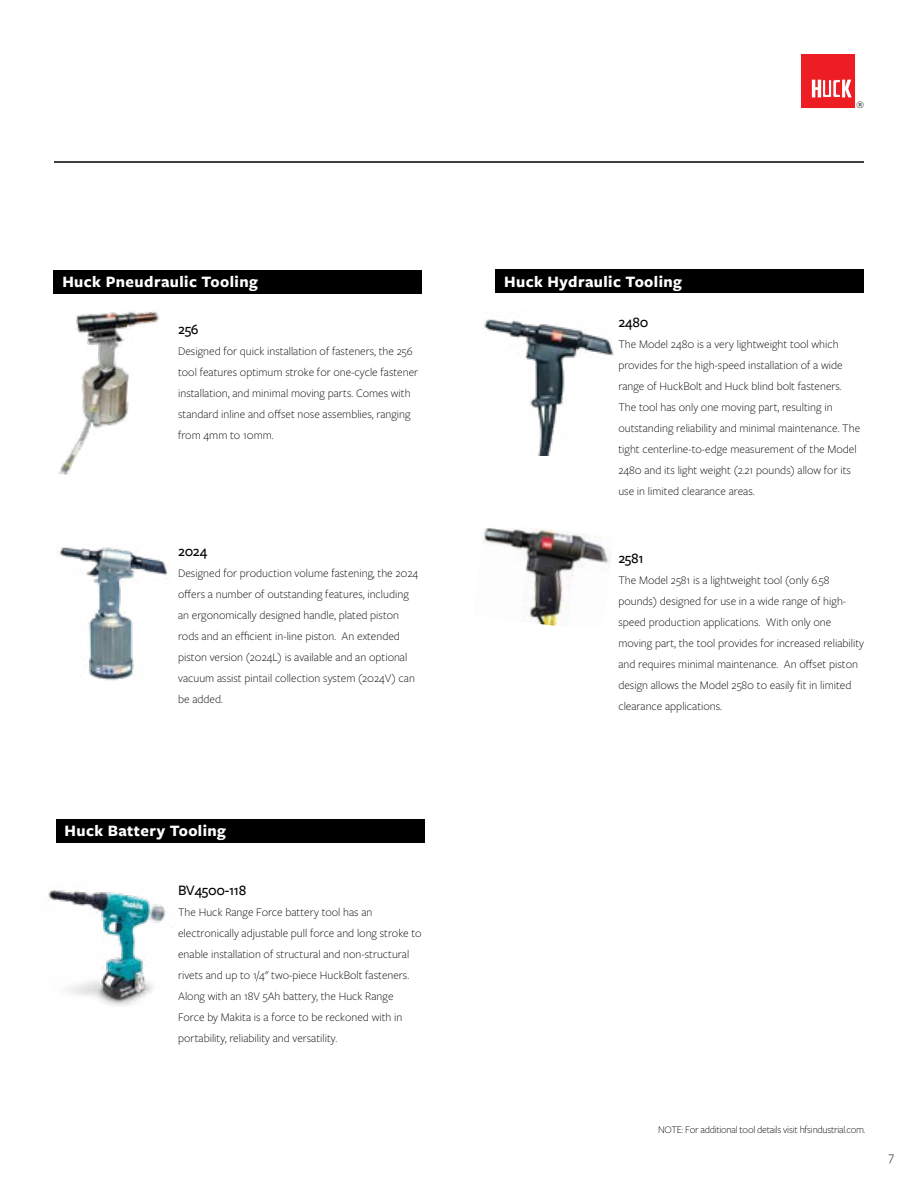
<style>
.page{position:relative;width:918px;height:1188px;background:#fff}
.page>*{position:absolute;margin:0;border:0;box-sizing:border-box;transform-origin:0 0}
.t1{font:700 16.5px "Freight Sans Pro";letter-spacing:.025em;color:#fff}
.t2{font:500 15px "Freight Sans Pro";letter-spacing:-.02em;color:#000}
.t3{font:300 13.5px "Freight Sans Pro";color:#000}
.t4{font:300 12px/21px "Freight Sans Pro";color:#000}
.t5{font:300 10.5px "Freight Sans Pro";letter-spacing:-.025em;color:#000}
.t6{font:10.5px "Freight Sans Pro";color:#000}
</style>
<div class="page">
<div style="left:54px;top:270px;width:368px;height:24px;background:#000"></div>
<img style="left:58px;top:311px;width:102px;height:164px">
<img style="left:59px;top:547px;width:112px;height:134px">
<img style="left:482px;top:319px;width:132px;height:136px">
<img style="left:483px;top:528px;width:128px;height:98px">
<div style="left:496px;top:269px;width:368px;height:24px;background:#000"></div>
<img style="left:48px;top:888px;width:118px;height:118px">
<div style="left:56px;top:819px;width:368px;height:24px;background:#000"></div>
<hr style="left:54px;top:161px;width:810px;height:2px;background:#000">
<div style="left:801px;top:54px;width:54px;height:54px;background:#ed1d24"></div>
<svg style="left:812px;top:80px;width:44px;height:27px"></svg>
<h1 class="t1" style="left:62px;top:271px;width:197px">Huck Pneudraulic Tooling</h1>
<p class="t2" style="left:178px;top:319px;width:22px">256</p>
<p class="t4" style="left:178px;top:340px;width:242px">Designed for quick installation of fasteners, the 256 tool features optimum stroke for one-cycle fastener installation, and minimal moving parts. Comes with standard inline and offset nose assemblies, ranging from 4mm to 10mm.</p>
<p class="t2" style="left:178px;top:541px;width:31px">2024</p>
<p class="t4" style="left:178px;top:562px;width:242px">Designed for production volume fastening, the 2024 offers a number of outstanding features, including an ergonomically designed handle, plated piston rods and an efficient in-line piston. An extended piston version (2024L) is available and an optional vacuum assist pintail collection system (2024V) can be added.</p>
<h1 class="t1" style="left:64px;top:820px;width:163px">Huck Battery Tooling</h1>
<p class="t2" style="left:178px;top:880px;width:70px">BV4500-118</p>
<p class="t4" style="left:178px;top:901px;width:245px">The Huck Range Force battery tool has an electronically adjustable pull force and long stroke to enable installation of structural and non-structural rivets and up to 1/4" two-piece HuckBolt fasteners.<br>Along with an 18V 5Ah battery, the Huck Range Force by Makita is a force to be reckoned with in portability, reliability and versatility.</p>
<p class="t6" style="left:857px;top:97px;width:9px">®</p>
<h1 class="t1" style="left:504px;top:270px;width:179px">Huck Hydraulic Tooling</h1>
<p class="t2" style="left:618px;top:312px;width:32px">2480</p>
<p class="t4" style="left:618px;top:333px;width:243px">The Model 2480 is a very lightweight tool which provides for the high-speed installation of a wide range of HuckBolt and Huck blind bolt fasteners.<br>The tool has only one moving part, resulting in outstanding reliability and minimal maintenance. The tight centerline-to-edge measurement of the Model 2480 and its light weight (2.21 pounds) allow for its use in limited clearance areas.</p>
<p class="t2" style="left:618px;top:548px;width:27px">2581</p>
<p class="t4" style="left:618px;top:569px;width:247px">The Model 2581 is a lightweight tool (only 6.58 pounds) designed for use in a wide range of high&shy;speed production applications. With only one moving part, the tool provides for increased reliability and requires minimal maintenance. An offset piston design allows the Model 2580 to easily fit in limited clearance applications.</p>
<p class="t5" style="left:658px;top:1123px;width:209px">NOTE: For additional tool details visit hfsindustrial.com.</p>
<p class="t3" style="left:888px;top:1148px;width:7px">7</p>
</div>
